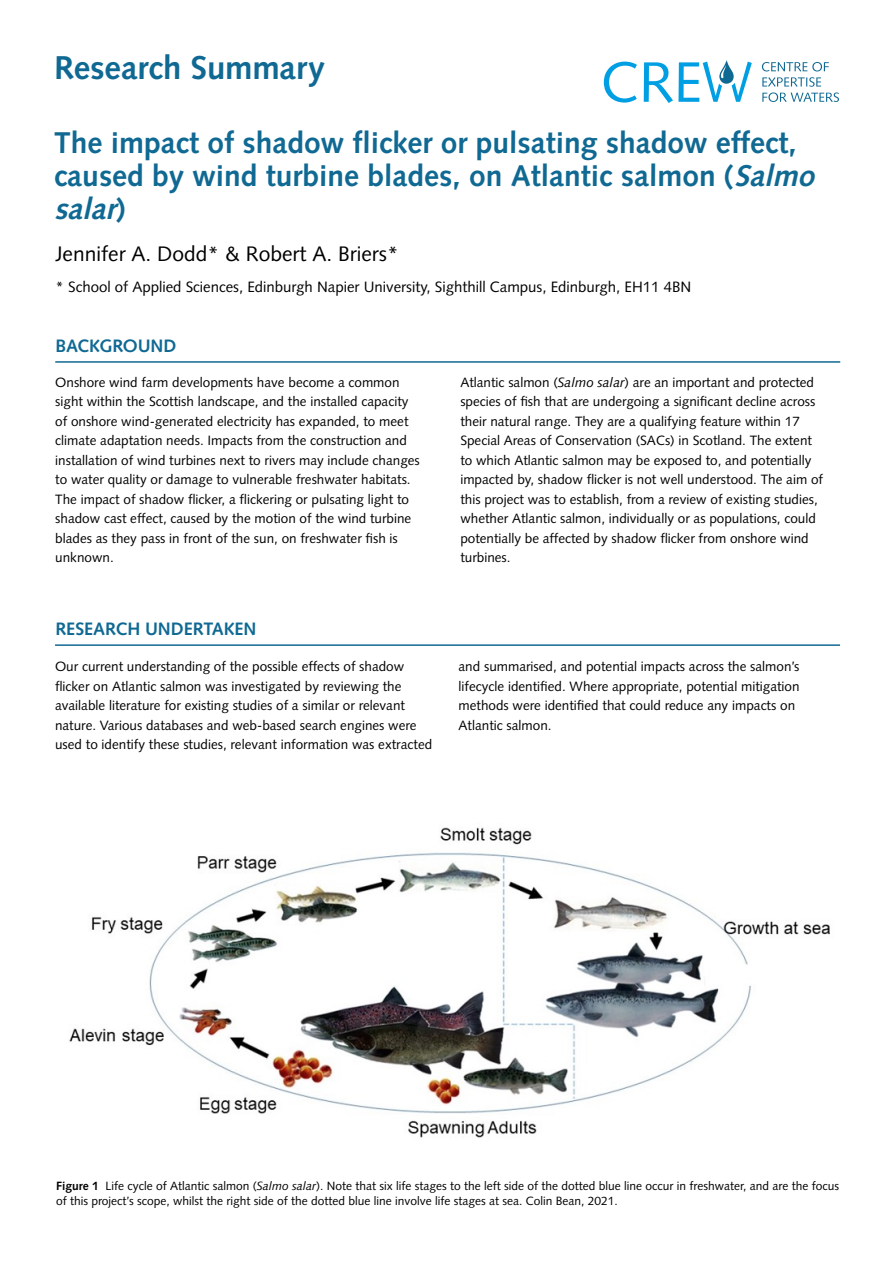
<style>
.page{position:relative;width:893px;height:1263px;background:#fff}
.page>*{position:absolute;margin:0;border:0;box-sizing:border-box;transform-origin:0 0}
.t1{font:700 33px "Syntax LT Std";letter-spacing:-.005em;color:#106993}
.t2{font:700 30px/33px "Syntax LT Std";color:#106993}
.t3{font:21px "Syntax LT Std";color:#000}
.t4{font:700 18px "Syntax LT Std";letter-spacing:-.01em;color:#106993}
.t5{font:15px "Syntax LT Std";color:#000}
.t6{font:13.5px/19.5px "Syntax LT Std";color:#000}
.t7{font:12px/14.4px "Syntax LT Std";color:#000}
.s1{font-style:italic}
.s2{font-weight:700}
</style>
<div class="page">
<hr style="left:55px;top:361px;width:785px;height:2px;background:#106993">
<svg style="left:604px;top:62px;width:33px;height:41px"></svg>
<svg style="left:762px;top:62px;width:77px;height:40px"></svg>
<svg style="left:644px;top:60px;width:108px;height:43px"></svg>
<img style="left:69px;top:827px;width:761px;height:311px">
<hr style="left:55px;top:644px;width:785px;height:2px;background:#106993">
<h1 class="t1" style="left:54px;top:48px;width:272px">Research Summary</h1>
<h2 class="t2" style="left:54px;top:127px;width:769px">The impact of shadow flicker or pulsating shadow effect, caused by wind turbine blades, on Atlantic salmon (<span class="s1">Salmo salar</span>)</h2>
<h3 class="t3" style="left:56px;top:241px;width:345px">Jennifer A. Dodd* &amp; Robert A. Briers*</h3>
<p class="t5" style="left:56px;top:278px;width:637px">* School of Applied Sciences, Edinburgh Napier University, Sighthill Campus, Edinburgh, EH11 4BN</p>
<h3 class="t4" style="left:56px;top:335px;width:122px">BACKGROUND</h3>
<p class="t6" style="left:55px;top:372px;width:366px">Onshore wind farm developments have become a common sight within the Scottish landscape, and the installed capacity of onshore wind-generated electricity has expanded, to meet climate adaptation needs. Impacts from the construction and installation of wind turbines next to rivers may include changes to water quality or damage to vulnerable freshwater habitats.<br>The impact of shadow flicker, a flickering or pulsating light to shadow cast effect, caused by the motion of the wind turbine blades as they pass in front of the sun, on freshwater fish is unknown.</p>
<p class="t6" style="left:460px;top:372px;width:364px">Atlantic salmon (<span class="s1">Salmo salar</span>) are an important and protected species of fish that are undergoing a significant decline across their natural range. They are a qualifying feature within 17<br>Special Areas of Conservation (SACs) in Scotland. The extent to which Atlantic salmon may be exposed to, and potentially impacted by, shadow flicker is not well understood. The aim of this project was to establish, from a review of existing studies, whether Atlantic salmon, individually or as populations, could potentially be affected by shadow flicker from onshore wind turbines.</p>
<h3 class="t4" style="left:55px;top:618px;width:203px">RESEARCH UNDERTAKEN</h3>
<p class="t6" style="left:55px;top:657px;width:379px">Our current understanding of the possible effects of shadow flicker on Atlantic salmon was investigated by reviewing the available literature for existing studies of a similar or relevant nature. Various databases and web-based search engines were used to identify these studies, relevant information was extracted</p>
<p class="t6" style="left:459px;top:657px;width:343px">and summarised, and potential impacts across the salmon’s lifecycle identified. Where appropriate, potential mitigation methods were identified that could reduce any impacts on Atlantic salmon.</p>
<p class="t7" style="left:56px;top:1179px;width:784px"><span class="s2">Figure 1</span> Life cycle of Atlantic salmon (<span class="s1">Salmo salar</span>). Note that six life stages to the left side of the dotted blue line occur in freshwater, and are the focus of this project’s scope, whilst the right side of the dotted blue line involve life stages at sea. Colin Bean, 2021.</p>
</div>
